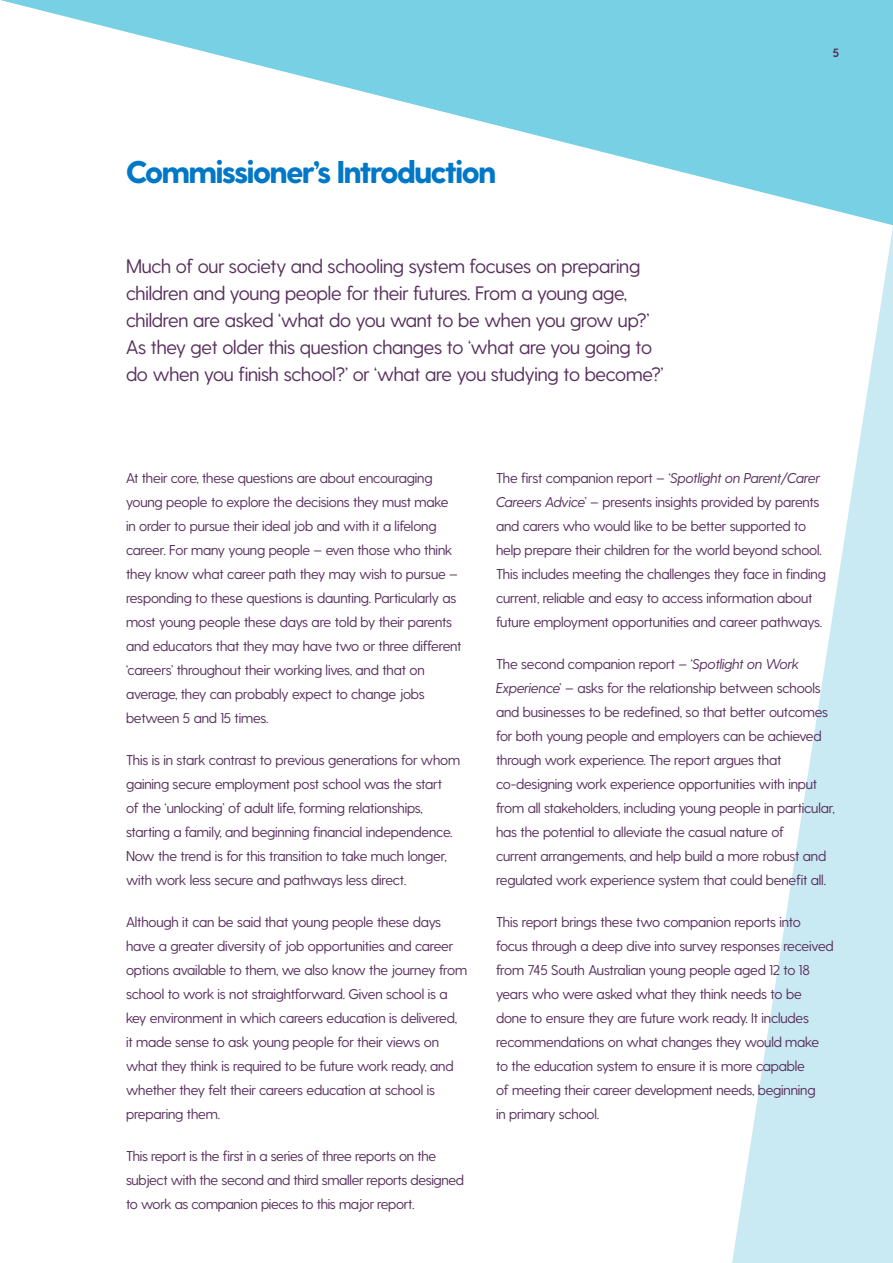
<style>
.page{position:relative;width:893px;height:1263px;background:#fff}
.page>*{position:absolute;margin:0;border:0;box-sizing:border-box;transform-origin:0 0}
.Heading_2{font:800 31.5px "Greycliff CF";letter-spacing:-.04em;color:#0078c7}
.Paragraph_Leading{font:19.5px/27px "Greycliff CF";letter-spacing:-.01em;color:#59305e}
.Paragraph_Standard{font:14.25px/24px "Greycliff CF";letter-spacing:-.01em;color:#59305e}
.t1{font:700 12px "Greycliff CF";color:#59305e}
.s1{font-style:italic}
</style>
<div class="page">
<svg style="left:732px;top:227px;width:161px;height:1036px;fill:#caeaf3"></svg>
<svg style="left:0;top:0;width:893px;height:225px"></svg>
<p class="Heading_2" style="left:126px;top:153px;width:372px">Commissioner’s Introduction</p>
<p class="Paragraph_Leading" style="left:126px;top:252px;width:539px">Much of our society and schooling system focuses on preparing children and young people for their futures. From a young age, children are asked ‘what do you want to be when you grow up?’ As they get older this question changes to ‘what are you going to do when you finish school?’ or ‘what are you studying to become?’</p>
<p class="t1" style="left:833px;top:45px;width:8px">5</p>
<p class="Paragraph_Standard" style="left:126px;top:466px;width:337px">At their core, these questions are about encouraging young people to explore the decisions they must make in order to pursue their ideal job and with it a lifelong career. For many young people – even those who think they know what career path they may wish to pursue – responding to these questions is daunting. Particularly as most young people these days are told by their parents and educators that they may have two or three different ‘careers’ throughout their working lives, and that on average, they can probably expect to change jobs between 5 and 15 times.</p>
<p class="Paragraph_Standard" style="left:126px;top:748px;width:336px">This is in stark contrast to previous generations for whom gaining secure employment post school was the start<br>of the ‘unlocking’ of adult life, forming relationships, starting a family, and beginning financial independence.<br>Now the trend is for this transition to take much longer, with work less secure and pathways less direct.</p>
<p class="Paragraph_Standard" style="left:126px;top:910px;width:343px">Although it can be said that young people these days have a greater diversity of job opportunities and career options available to them, we also know the journey from school to work is not straightforward. Given school is a key environment in which careers education is delivered, it made sense to ask young people for their views on what they think is required to be future work ready, and whether they felt their careers education at school is preparing them.</p>
<p class="Paragraph_Standard" style="left:126px;top:1144px;width:339px">This report is the first in a series of three reports on the subject with the second and third smaller reports designed to work as companion pieces to this major report.</p>
<p class="Paragraph_Standard" style="left:496px;top:466px;width:331px">The first companion report – <span class="s1">‘Spotlight on Parent/Carer Careers Advice’</span> – presents insights provided by parents and carers who would like to be better supported to help prepare their children for the world beyond school.<br>This includes meeting the challenges they face in finding current, reliable and easy to access information about future employment opportunities and career pathways.</p>
<p class="Paragraph_Standard" style="left:496px;top:652px;width:340px">The second companion report – <span class="s1">‘Spotlight on Work Experience’</span> – asks for the relationship between schools and businesses to be redefined, so that better outcomes for both young people and employers can be achieved through work experience. The report argues that co-designing work experience opportunities with input from all stakeholders, including young people in particular, has the potential to alleviate the casual nature of<br>current arrangements, and help build a more robust and regulated work experience system that could benefit all.</p>
<p class="Paragraph_Standard" style="left:496px;top:910px;width:339px">This report brings these two companion reports into focus through a deep dive into survey responses received from 745 South Australian young people aged 12 to 18 years who were asked what they think needs to be done to ensure they are future work ready. It includes recommendations on what changes they would make to the education system to ensure it is more capable<br>of meeting their career development needs, beginning<br>in primary school.</p>
</div>
